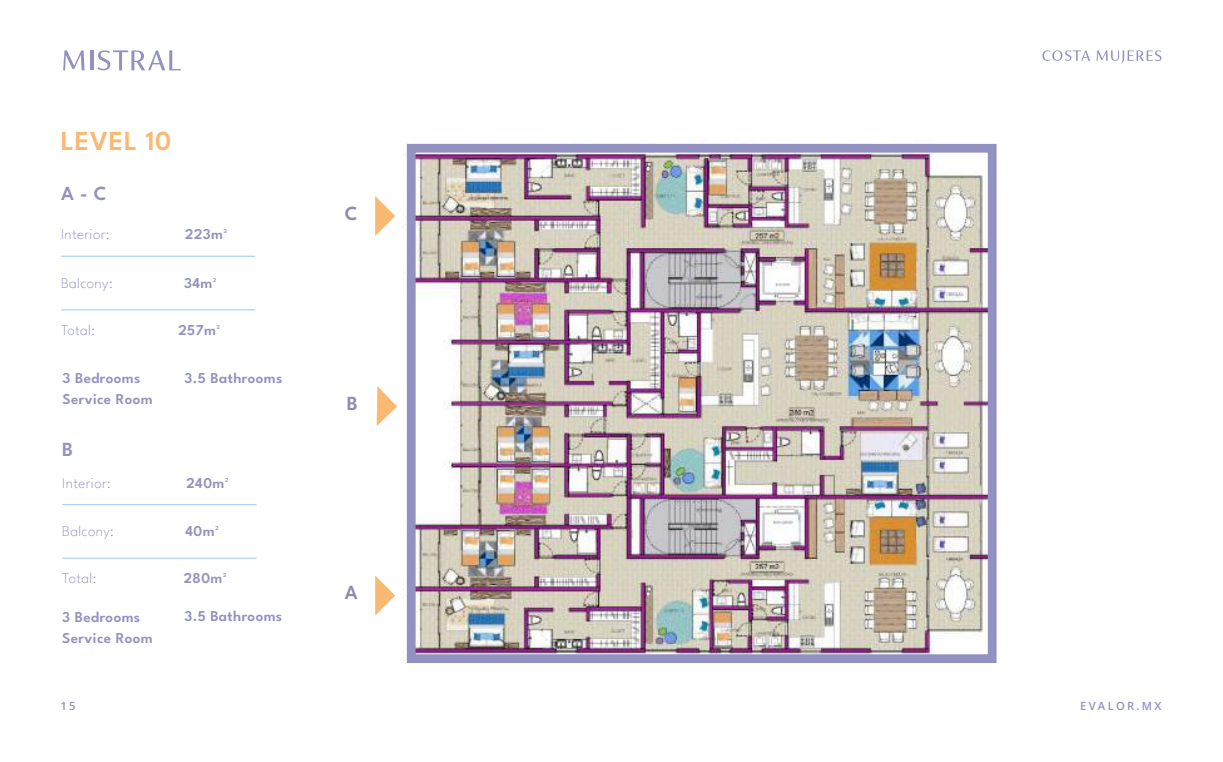
<style>
.page{position:relative;width:1223px;height:762px;background:#fff}
.page>*{position:absolute;margin:0;border:0;box-sizing:border-box;transform-origin:0 0}
.t1{font:600 27.5px "League Spartan";letter-spacing:.025em;color:#f9b973}
.t2{font:600 20px "League Spartan";color:#9291c1}
.t3{font:600 20px "League Spartan";color:#908aaf}
.t4{font:600 15px "League Spartan";letter-spacing:.025em;color:#9291c1}
.t5{font:200 15px "League Spartan";letter-spacing:.025em;color:#9291c1}
.t6{font:600 11.25px "Open Sans";letter-spacing:.2em;color:#9291c1}
</style>
<div class="page">
<img style="left:113px;top:57px;width:1049px;height:606px">
<svg style="left:375px;top:575px;width:20px;height:40px"></svg>
<div style="left:407px;top:144px;width:589px;height:519px;border:9px solid #9291c1"></div>
<svg style="left:376px;top:386px;width:21px;height:40px"></svg>
<svg style="left:375px;top:196px;width:20px;height:40px"></svg>
<hr style="left:61px;top:256px;width:194px;height:1px;background:#acd6ef">
<hr style="left:61px;top:309px;width:194px;height:1px;background:#acd6ef">
<hr style="left:62px;top:504px;width:194px;height:1px;background:#acd6ef">
<hr style="left:62px;top:557px;width:194px;height:2px;background:#acd6ef">
<svg style="left:1096px;top:50px;width:65px;height:13px"></svg>
<svg style="left:1042px;top:50px;width:48px;height:11px"></svg>
<svg style="left:63px;top:50px;width:22px;height:20px"></svg>
<hr style="left:90px;top:50px;width:3px;height:20px;background:#9291c1">
<svg style="left:97px;top:50px;width:84px;height:20px"></svg>
<h1 class="t1" style="left:61px;top:119px;width:112px">LEVEL 10</h1>
<h2 class="t2" style="left:61px;top:178px;width:47px">A - C</h2>
<p class="t5" style="left:61px;top:223px;width:50px">Interior:</p>
<p class="t4" style="left:185px;top:222px;width:43px">223m²</p>
<p class="t5" style="left:61px;top:272px;width:53px">Balcony:</p>
<p class="t4" style="left:184px;top:271px;width:34px">34m²</p>
<p class="t5" style="left:61px;top:319px;width:36px">Total:</p>
<p class="t4" style="left:178px;top:318px;width:43px">257m²</p>
<p class="t4" style="left:62px;top:366px;width:79px">3 Bedrooms</p>
<p class="t4" style="left:185px;top:366px;width:99px">3.5 Bathrooms</p>
<p class="t4" style="left:62px;top:387px;width:92px">Service Room</p>
<h2 class="t2" style="left:62px;top:433px;width:12px">B</h2>
<p class="t5" style="left:62px;top:471px;width:50px">Interior:</p>
<p class="t4" style="left:186px;top:471px;width:43px">240m²</p>
<p class="t5" style="left:62px;top:520px;width:53px">Balcony:</p>
<p class="t4" style="left:185px;top:519px;width:35px">40m²</p>
<p class="t5" style="left:62px;top:567px;width:36px">Total:</p>
<p class="t4" style="left:184px;top:566px;width:44px">280m²</p>
<p class="t4" style="left:62px;top:605px;width:79px">3 Bedrooms</p>
<p class="t4" style="left:184px;top:605px;width:99px">3.5 Bathrooms</p>
<p class="t4" style="left:62px;top:626px;width:92px">Service Room</p>
<p class="t6" style="left:61px;top:698px;width:17px">15</p>
<h2 class="t3" style="left:345px;top:198px;width:14px">C</h2>
<h2 class="t3" style="left:347px;top:388px;width:12px">B</h2>
<h2 class="t3" style="left:345px;top:577px;width:14px">A</h2>
<p class="t6" style="left:1080px;top:698px;width:83px">EVALOR.MX</p>
</div>
